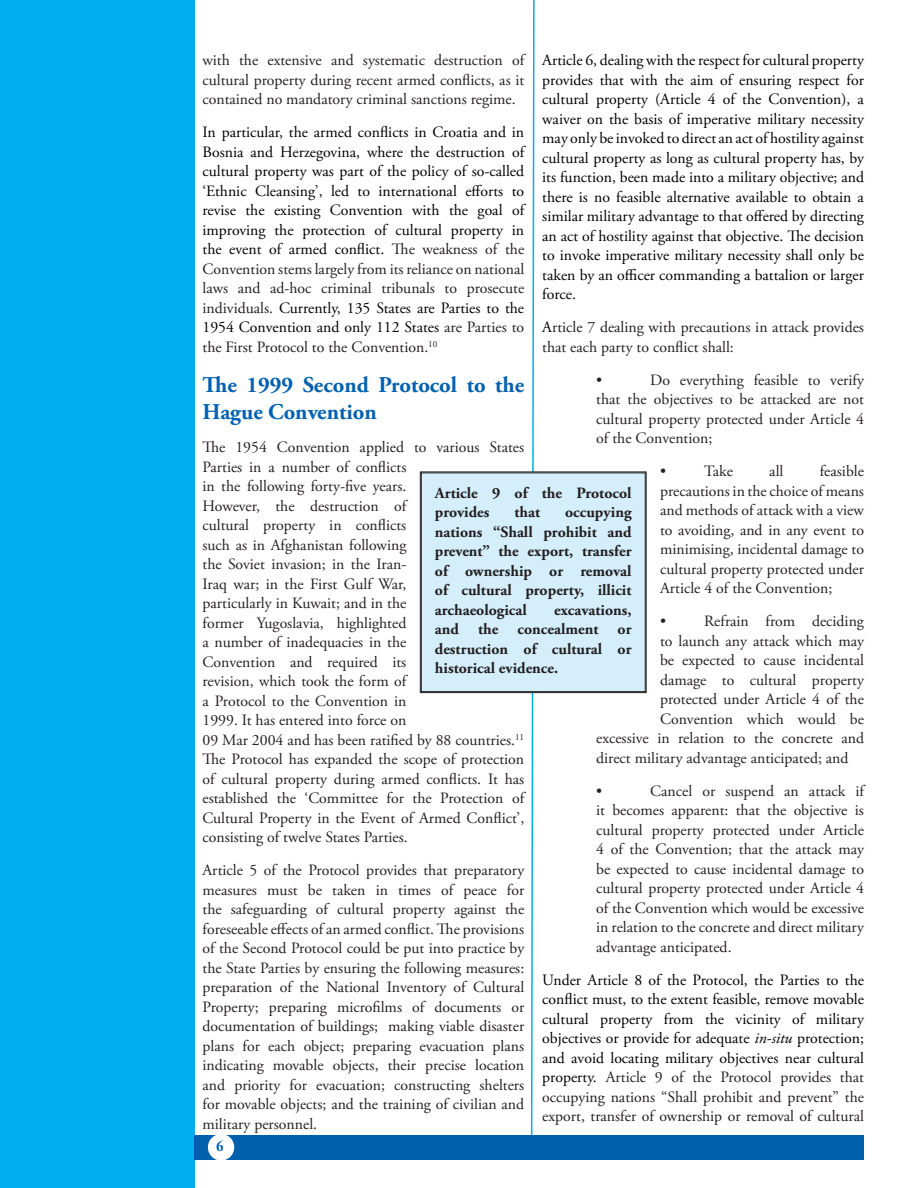
<style>
.page{position:relative;width:918px;height:1188px;background:#fff}
.page>*{position:absolute;margin:0;border:0;box-sizing:border-box;transform-origin:0 0}
.BT{font:700 22.5px/27px "Adobe Garamond Pro";color:#0161b0}
.BT-2{font:15.75px/19.5px "Adobe Garamond Pro";color:#231f20;text-align:justify}
.BT-3{font:15.75px/19.5px "Adobe Garamond Pro";color:#000;text-align:justify}
.BT-4{font:700 15.75px/19.5px "Adobe Garamond Pro";color:#231f20;text-align:justify}
.t1{font:700 15px "Times New Roman";color:#0160ae}
.s1{color:#231f20}
.s2{color:#000}
.s3{font-style:italic}
</style>
<div class="page">
<div style="left:0;top:0;width:194px;height:1188px;background:#00aeef"></div>
<div style="left:194px;top:1135px;width:670px;height:24px;background:#0160ae"></div>
<div style="left:208px;top:1134px;width:26px;height:27px;background:#fff;border-radius:50%"></div>
<svg style="left:530px;top:0;width:5px;height:1135px"></svg>
<div style="left:420px;top:471px;width:227px;height:222px;background:#d4effb"></div>
<div style="left:421px;top:473px;width:224px;height:219px;border:1px solid #231f20"></div>
<p class="BT-2" style="left:202px;top:51px;width:323px">with the extensive and systematic destruction of cultural property during recent armed conflicts, as it contained no mandatory criminal sanctions regime.</p>
<p class="BT-3" style="left:202px;top:123px;width:323px">In particular, the armed conflicts in Croatia and in Bosnia and Herzegovina, where the destruction of cultural property was part of the policy of so-called ‘Ethnic Cleansing’, led to international efforts to revise the existing Convention with the goal of improving the protection of cultural property in the event of armed conflict. <span class="s1">The weakness of the Convention stems largely from its reliance on national laws and ad-hoc criminal tribunals to prosecute individuals.</span> Currently, 135 States are Parties to the 1954 Convention and only 112 States <span class="s1">are Parties to the First Protocol to the Convention.</span><sup>10</sup></p>
<p class="BT" style="left:202px;top:372px;width:323px">The 1999 Second Protocol to the<br>Hague Convention</p>
<p class="BT-2" style="left:202px;top:438px;width:323px;text-align:left">The 1954 Convention applied to various States Parties in a number of conflicts<br>in the following forty-five years.<br>However, the destruction of<br>cultural property in conflicts<br>such as in Afghanistan following<br>the Soviet invasion; in the Iran-<br>Iraq war; in the First Gulf War,<br>particularly in Kuwait; and in the<br>former Yugoslavia, highlighted<br>a number of inadequacies in the<br>Convention and required its<br>revision, which took the form of<br>a Protocol to the Convention in<br>1999. It has entered into force on<br>09 Mar 2004 and has been ratified by 88 countries.<sup>11<br></sup>The Protocol has expanded the scope of protection of cultural property during armed conflicts. It has established the ‘Committee for the Protection of Cultural Property in the Event of Armed Conflict’, consisting of twelve States Parties.</p>
<p class="BT-2" style="left:202px;top:861px;width:323px">Article 5 of the Protocol provides that preparatory measures must be taken in times of peace for the safeguarding of cultural property against the foreseeable effects of an armed conflict. The provisions of the Second Protocol could be put into practice by the State Parties by ensuring the following measures: preparation of the National Inventory of Cultural Property; preparing microfilms of documents or documentation of buildings; making viable disaster plans for each object; preparing evacuation plans indicating movable objects, their precise location and priority for evacuation; constructing shelters for movable objects; and the training of civilian and military personnel.</p>
<p class="BT-3" style="left:542px;top:51px;width:323px">Article 6, dealing with the respect for cultural property provides that with the aim of ensuring respect for cultural property (Article 4 of the Convention), a waiver on the basis of imperative military necessity may only be invoked to direct an act of hostility against cultural property as long as cultural property has, by its function, been made into a military objective; and there is no feasible alternative available to obtain a similar military advantage to that offered by directing an act of hostility against that objective. The decision to invoke imperative military necessity shall only be taken by an officer commanding a battalion or larger force.</p>
<p class="BT-2" style="left:542px;top:318px;width:323px"><span class="s2">A</span>rticle 7 dealing with precautions in attack provides that each party to conflict shall:</p>
<p class="BT-2" style="left:596px;top:371px;width:8px">•</p>
<p class="BT-2" style="left:596px;top:371px;width:269px;text-indent:54px">Do everything feasible to verify that the objectives to be attacked are not cultural property protected under Article 4 of the Convention;</p>
<p class="BT-2" style="left:660px;top:462px;width:8px">•</p>
<p class="BT-2" style="left:704px;top:462px;width:30px">Take</p>
<p class="BT-2" style="left:769px;top:462px;width:16px">all</p>
<p class="BT-2" style="left:660px;top:462px;width:205px;text-indent:160px">feasible precautions in the choice of means and methods of attack with a view to avoiding, and in any event to minimising, incidental damage to cultural property protected under Article 4 of the Convention;</p>
<p class="BT-2" style="left:660px;top:612px;width:8px">•</p>
<p class="BT-2" style="left:704px;top:612px;width:161px">Refrain from deciding</p>
<p class="BT-2" style="left:660px;top:632px;width:205px">to launch any attack which may</p>
<p class="BT-2" style="left:660px;top:651px;width:205px">be expected to cause incidental</p>
<p class="BT-2" style="left:660px;top:671px;width:205px">damage to cultural property</p>
<p class="BT-2" style="left:660px;top:690px;width:205px">protected under Article 4 of the</p>
<p class="BT-2" style="left:660px;top:710px;width:205px">Convention which would be</p>
<p class="BT-2" style="left:596px;top:729px;width:269px">excessive in relation to the concrete and</p>
<p class="BT-2" style="left:596px;top:749px;width:254px">direct military advantage anticipated; and</p>
<p class="BT-2" style="left:596px;top:782px;width:8px">•</p>
<p class="BT-4" style="left:435px;top:484px;width:198px">Article 9 of the Protocol provides</p>
<p class="BT-4" style="left:514px;top:503px;width:27px">that</p>
<p class="BT-4" style="left:435px;top:503px;width:198px;text-indent:130px">occupying nations “Shall prohibit and prevent” the export, transfer of ownership or removal of cultural property, illicit archaeological</p>
<p class="BT-4" style="left:435px;top:601px;width:198px;text-indent:119px">excavations, and the concealment or destruction of cultural or historical evidence.</p>
<p class="BT-2" style="left:596px;top:782px;width:269px;text-indent:54px">Cancel or suspend an attack if it becomes apparent: that the objective is cultural property protected under Article 4 of the Convention; that the attack may be expected to cause incidental damage to cultural property protected under Article 4 of the Convention which would be excessive in relation to the concrete and direct military advantage anticipated.</p>
<p class="BT-3" style="left:542px;top:971px;width:323px">Under Article 8 of the Protocol, the Parties to the conflict must, to the extent feasible, remove movable cultural property from the vicinity of military objectives or provide for adequate <span class="s3">in-situ</span> protection; and avoid locating military objectives near cultural property. <span class="s1">Article 9 of the Protocol provides that occupying nations “Shall prohibit and prevent” the export, transfer of ownership or removal of cultural</span></p>
<p class="t1" style="left:216px;top:1135px;width:9px">6</p>
</div>
